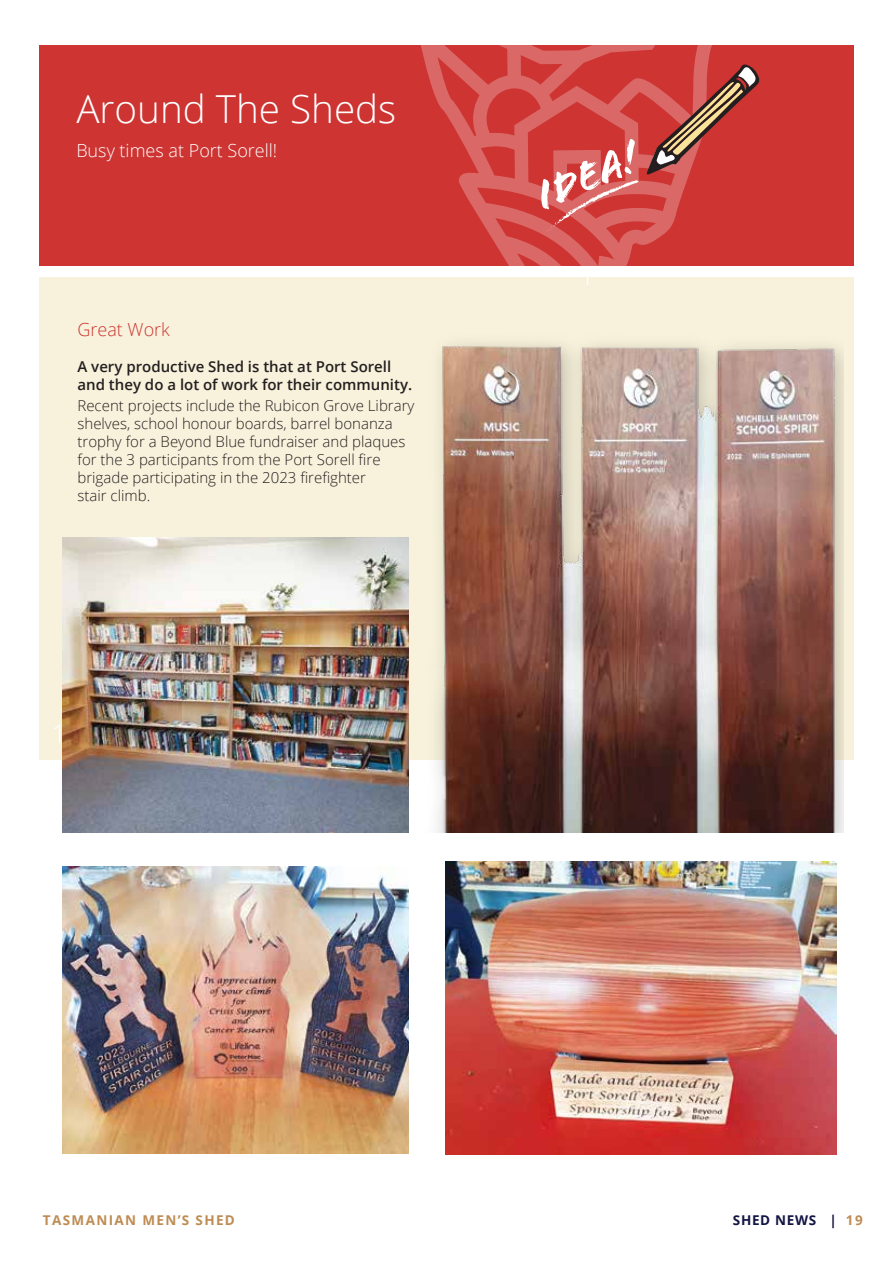
<style>
.page{position:relative;width:893px;height:1263px;background:#fff}
.page>*{position:absolute;margin:0;border:0;box-sizing:border-box;transform-origin:0 0}
.t1{font:43.5px "Flood Std";color:#fff}
.t2{font:300 38.7px "Open Sans";color:#fff}
.t3{font:300 25.5px "Open Sans";color:#fff}
.t4{font:300 18px "Open Sans";color:#fff}
.t5{font:300 18px "Open Sans";color:#cd3432}
.t6{font:300 15px/18px "Open Sans";color:#231f20}
.t7{font:600 15px/18px "Open Sans";color:#231f20}
.t8{font:700 13.5px "Open Sans";letter-spacing:.1em;color:#be8c52}
.t9{font:700 13.5px "Open Sans";letter-spacing:.05em;color:#121443}
.s1{color:#be8c52}
</style>
<div class="page">
<div style="left:40px;top:277px;width:814px;height:483px;background:#f8f2dc"></div>
<div style="left:39px;top:45px;width:815px;height:221px;background:#cd3432"></div>
<img style="left:63px;top:538px;width:346px;height:295px">
<img style="left:63px;top:866px;width:346px;height:288px">
<img style="left:446px;top:861px;width:390px;height:293px">
<svg style="left:421px;top:46px;width:291px;height:220px"></svg>
<img style="left:437px;top:343px;width:406px;height:489px">
<svg style="left:647px;top:64px;width:113px;height:110px"></svg>
<svg style="left:544px;top:180px;width:96px;height:55px"></svg>
<h2 class="t2" style="left:76px;top:82px;width:321px">Around The Sheds</h2>
<p class="t4" style="left:76px;top:138px;width:202px">Busy times at Port Sorell!</p>
<p class="t5" style="left:78px;top:317px;width:94px">Great Work</p>
<p class="t7" style="left:78px;top:357px;width:336px">A very productive Shed is that at Port Sorell and they do a lot of work for their community.</p>
<p class="t6" style="left:78px;top:396px;width:338px">Recent projects include the Rubicon Grove Library shelves, school honour boards, barrel bonanza trophy for a Beyond Blue fundraiser and plaques for the 3 participants from the Port Sorell fire brigade participating in the 2023 firefighter<br>stair climb.</p>
<h3 class="t3" style="left:52px;top:716px;width:16px">1</h3>
<h1 class="t1" style="left:527px;top:175px;width:110px;rotate:-24deg">Idea!</h1>
<h3 class="t3" style="left:580px;top:258px;width:16px">1</h3>
<p class="t8" style="left:43px;top:1210px;width:193px">TASMANIAN MEN’S SHED</p>
<p class="t9" style="left:733px;top:1210px;width:131px">SHED NEWS | <span class="s1">19</span></p>
</div>
